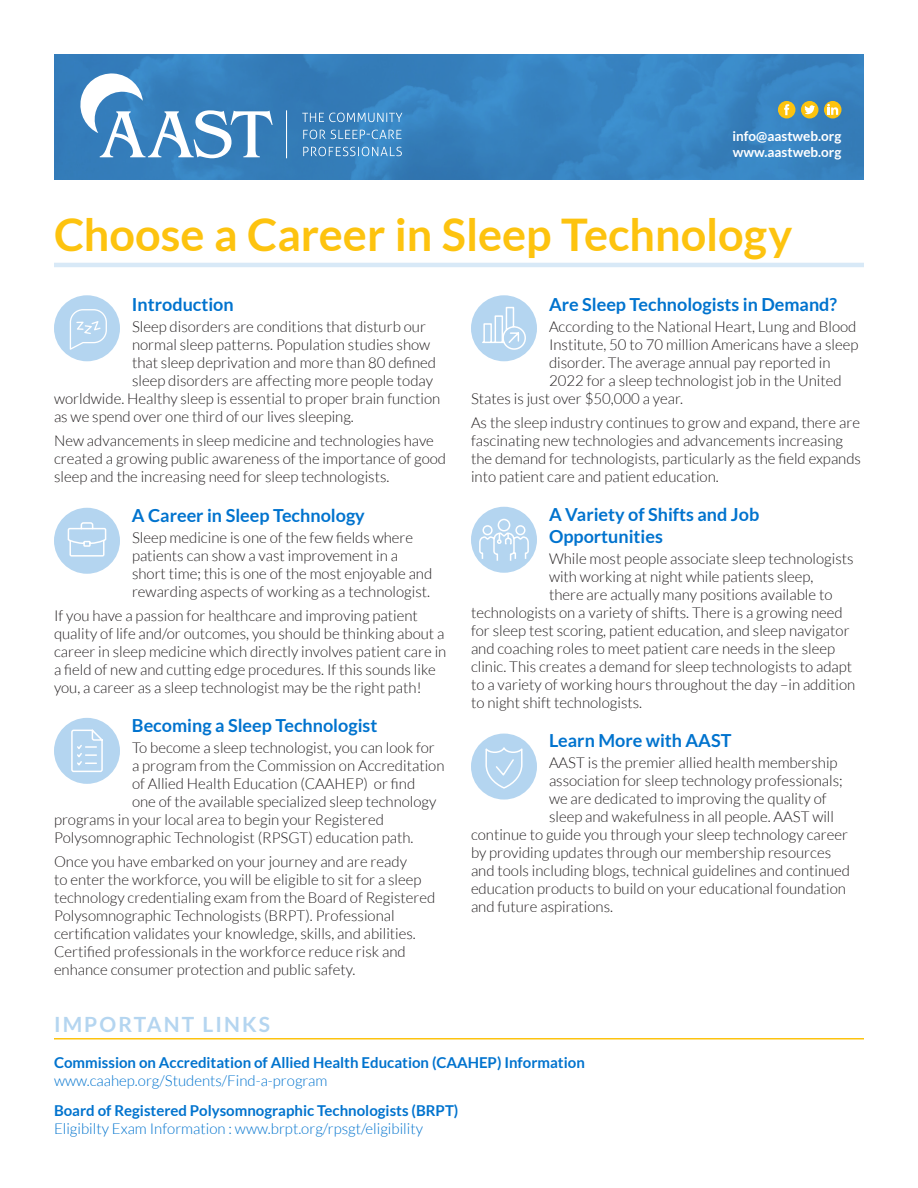
<style>
.page{position:relative;width:918px;height:1188px;background:#fff}
.page>*{position:absolute;margin:0;border:0;box-sizing:border-box;transform-origin:0 0}
.Page_Header{font:700 45px "Lato";color:#fdc30f}
.Subheader_1{font:700 21px "Lato";letter-spacing:.1em;color:#b4d5f0}
.Subheader_2{font:700 18px/21.6px "Lato";color:#0073ce}
.Body_Copy{font:300 15px/18px "Lato";color:#231f20}
.Body_Copy-2{font:700 15px "Lato";color:#0073ce}
.Body_Copy-3{font:300 15px "Lato";color:#0073ce}
.t1{font:700 13.5px "Lato";color:#fff}
</style>
<div class="page">
<div style="left:54px;top:295px;width:66px;height:66px;background:#b4d5f0;border-radius:50%"></div>
<svg style="left:70px;top:309px;width:37px;height:41px"></svg>
<div style="left:54px;top:508px;width:66px;height:66px;background:#b4d5f0;border-radius:50%"></div>
<svg style="left:67px;top:522px;width:40px;height:35px"></svg>
<div style="left:54px;top:718px;width:66px;height:66px;background:#b4d5f0;border-radius:50%"></div>
<svg style="left:71px;top:729px;width:32px;height:43px"></svg>
<hr style="left:54px;top:263px;width:810px;height:4px;background:#d8e9f7">
<div style="left:471px;top:295px;width:66px;height:66px;background:#b4d5f0;border-radius:50%"></div>
<svg style="left:482px;top:306px;width:44px;height:44px"></svg>
<div style="left:471px;top:507px;width:66px;height:66px;background:#b4d5f0;border-radius:50%"></div>
<svg style="left:478px;top:518px;width:52px;height:44px"></svg>
<div style="left:471px;top:734px;width:66px;height:66px;background:#b4d5f0;border-radius:50%"></div>
<svg style="left:485px;top:747px;width:38px;height:42px"></svg>
<hr style="left:54px;top:1038px;width:810px;height:2px;background:#fdc30f">
<div style="left:54px;top:54px;width:810px;height:126px;background:linear-gradient(to right,#357ebb,#3985c2)"></div>
<svg style="left:303px;top:147px;width:99px;height:9px"></svg>
<svg style="left:303px;top:130px;width:99px;height:9px"></svg>
<svg style="left:302px;top:113px;width:100px;height:9px"></svg>
<svg style="left:80px;top:73px;width:193px;height:85px"></svg>
<hr style="left:286px;top:110px;width:1px;height:48px;background:#fff">
<svg style="left:801px;top:101px;width:17px;height:17px"></svg>
<div style="left:778px;top:101px;width:17px;height:17px;background:#fdc30f;border-radius:50%"></div>
<svg style="left:784px;top:104px;width:5px;height:11px"></svg>
<svg style="left:824px;top:101px;width:18px;height:17px"></svg>
<svg style="left:827px;top:104px;width:11px;height:11px"></svg>
<p class="t1" style="left:733px;top:128px;width:110px">info@aastweb.org</p>
<p class="t1" style="left:733px;top:144px;width:110px">www.aastweb.org</p>
<p class="Page_Header" style="left:54px;top:209px;width:740px">Choose a Career in Sleep Technology</p>
<p class="Subheader_2" style="left:549px;top:293px;width:290px">Are Sleep Technologists in Demand?</p>
<p class="Body_Copy" style="left:549px;top:317px;width:309px">According to the National Heart, Lung and Blood</p>
<p class="Body_Copy" style="left:549px;top:335px;width:311px">Institute, 50 to 70 million Americans have a sleep</p>
<p class="Body_Copy" style="left:549px;top:353px;width:283px">disorder. The average annual pay reported in</p>
<p class="Body_Copy" style="left:549px;top:371px;width:294px">2022 for a sleep technologist job in the United</p>
<p class="Body_Copy" style="left:471px;top:389px;width:214px">States is just over $50,000 a year.</p>
<p class="Body_Copy" style="left:471px;top:413px;width:392px">As the sleep industry continues to grow and expand, there are fascinating new technologies and advancements increasing the demand for technologists, particularly as the field expands into patient care and patient education.</p>
<p class="Subheader_2" style="left:549px;top:504px;width:212px">A Variety of Shifts and Job<br>Opportunities</p>
<p class="Body_Copy" style="left:549px;top:549px;width:306px">While most people associate sleep technologists</p>
<p class="Body_Copy" style="left:549px;top:567px;width:266px">with working at night while patients sleep,</p>
<p class="Body_Copy" style="left:549px;top:585px;width:285px">there are actually many positions available to</p>
<p class="Body_Copy" style="left:471px;top:603px;width:373px">technologists on a variety of shifts. There is a growing need</p>
<p class="Body_Copy" style="left:471px;top:621px;width:380px">for sleep test scoring, patient education, and sleep navigator</p>
<p class="Body_Copy" style="left:471px;top:639px;width:366px">and coaching roles to meet patient care needs in the sleep</p>
<p class="Body_Copy" style="left:471px;top:657px;width:383px">clinic. This creates a demand for sleep technologists to adapt</p>
<p class="Body_Copy" style="left:471px;top:675px;width:386px">to a variety of working hours throughout the day –in addition</p>
<p class="Body_Copy" style="left:471px;top:693px;width:173px">to night shift technologists.</p>
<p class="Subheader_2" style="left:549px;top:730px;width:184px">Learn More with AAST</p>
<p class="Body_Copy" style="left:549px;top:754px;width:290px">AAST is the premier allied health membership</p>
<p class="Body_Copy" style="left:549px;top:772px;width:295px">association for sleep technology professionals;</p>
<p class="Body_Copy" style="left:549px;top:790px;width:279px">we are dedicated to improving the quality of</p>
<p class="Body_Copy" style="left:549px;top:808px;width:287px">sleep and wakefulness in all people. AAST will</p>
<p class="Body_Copy" style="left:471px;top:826px;width:379px">continue to guide you through your sleep technology career</p>
<p class="Body_Copy" style="left:471px;top:844px;width:362px">by providing updates through our membership resources</p>
<p class="Body_Copy" style="left:471px;top:862px;width:381px">and tools including blogs, technical guidelines and continued</p>
<p class="Body_Copy" style="left:471px;top:880px;width:377px">education products to build on your educational foundation</p>
<p class="Body_Copy" style="left:471px;top:898px;width:144px">and future aspirations.</p>
<p class="Subheader_2" style="left:132px;top:294px;width:103px">Introduction</p>
<p class="Body_Copy" style="left:132px;top:318px;width:295px">Sleep disorders are conditions that disturb our</p>
<p class="Body_Copy" style="left:132px;top:336px;width:300px">normal sleep patterns. Population studies show</p>
<p class="Body_Copy" style="left:132px;top:354px;width:306px">that sleep deprivation and more than 80 defined</p>
<p class="Body_Copy" style="left:132px;top:372px;width:303px">sleep disorders are affecting more people today</p>
<p class="Body_Copy" style="left:54px;top:390px;width:388px">worldwide. Healthy sleep is essential to proper brain function</p>
<p class="Body_Copy" style="left:54px;top:408px;width:301px">as we spend over one third of our lives sleeping.</p>
<p class="Body_Copy" style="left:54px;top:432px;width:394px">New advancements in sleep medicine and technologies have created a growing public awareness of the importance of good sleep and the increasing need for sleep technologists.</p>
<p class="Subheader_2" style="left:132px;top:504px;width:234px">A Career in Sleep Technology</p>
<p class="Body_Copy" style="left:132px;top:528px;width:302px">Sleep medicine is one of the few fields where patients can show a vast improvement in a short time; this is one of the most enjoyable and rewarding aspects of working as a technologist.</p>
<p class="Body_Copy" style="left:54px;top:606px;width:394px">If you have a passion for healthcare and improving patient quality of life and/or outcomes, you should be thinking about a career in sleep medicine which directly involves patient care in a field of new and cutting edge procedures. If this sounds like you, a career as a sleep technologist may be the right path!</p>
<p class="Subheader_2" style="left:132px;top:715px;width:247px">Becoming a Sleep Technologist</p>
<p class="Body_Copy" style="left:132px;top:739px;width:304px">To become a sleep technologist, you can look for</p>
<p class="Body_Copy" style="left:132px;top:757px;width:314px">a program from the Commission on Accreditation</p>
<p class="Body_Copy" style="left:132px;top:775px;width:285px">of Allied Health Education (CAAHEP) or find</p>
<p class="Body_Copy" style="left:132px;top:793px;width:306px">one of the available specialized sleep technology</p>
<p class="Body_Copy" style="left:54px;top:811px;width:332px">programs in your local area to begin your Registered</p>
<p class="Body_Copy" style="left:54px;top:829px;width:361px">Polysomnographic Technologist (RPSGT) education path.</p>
<p class="Body_Copy" style="left:54px;top:853px;width:383px">Once you have embarked on your journey and are ready<br>to enter the workforce, you will be eligible to sit for a sleep technology credentialing exam from the Board of Registered Polysomnographic Technologists (BRPT). Professional certification validates your knowledge, skills, and abilities.<br>Certified professionals in the workforce reduce risk and enhance consumer protection and public safety.</p>
<p class="Subheader_1" style="left:54px;top:1012px;width:218px">IMPORTANT LINKS</p>
<p class="Body_Copy-2" style="left:54px;top:1054px;width:532px">Commission on Accreditation of Allied Health Education (CAAHEP) Information</p>
<p class="Body_Copy-3" style="left:54px;top:1073px;width:275px">www.caahep.org/Students/Find-a-program</p>
<p class="Body_Copy-2" style="left:54px;top:1102px;width:406px">Board of Registered Polysomnographic Technologists (BRPT)</p>
<p class="Body_Copy-3" style="left:54px;top:1121px;width:371px">Eligibilty Exam Information : www.brpt.org/rpsgt/eligibility</p>
</div>
